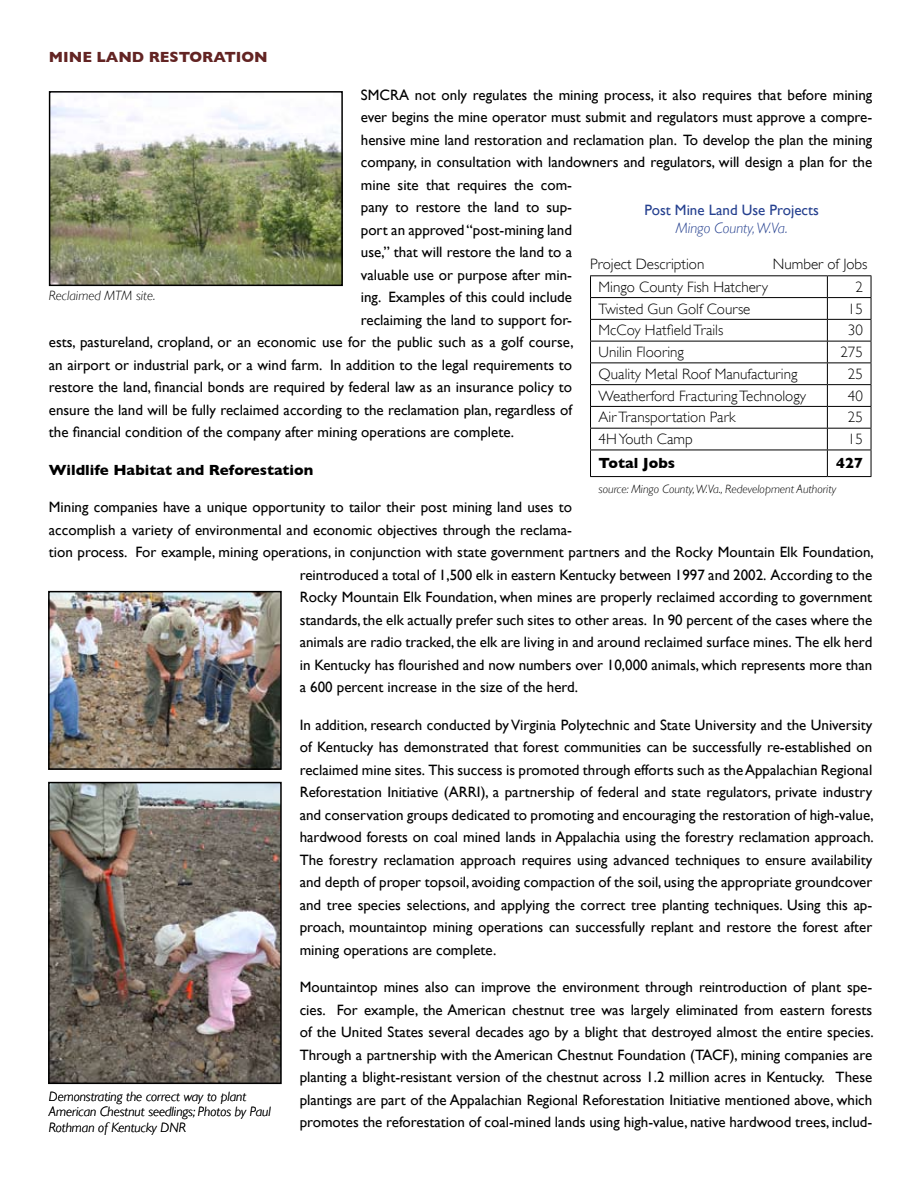
<style>
.page{position:relative;width:918px;height:1188px;background:#fff}
.page>*{position:absolute;margin:0;border:0;box-sizing:border-box;transform-origin:0 0}
.t1{font:15px/22.5px "Gill Sans";color:#000;text-align:justify}
.t2{font:300 15px "Gill Sans";color:#000}
.t3{font:700 15px "Gill Sans";color:#000}
.t4{font:15px "Gill Sans";color:#25408f}
.t5{font:700 15px "Gill Sans";color:#632423}
.t6{font:italic 300 15px "Gill Sans";color:#25408f}
.t7{font:italic 300 13.5px/15.6px "Gill Sans";color:#000}
.t8{font:italic 300 12px "Gill Sans";color:#000}
</style>
<div class="page">
<hr style="left:590px;top:275px;width:237px;height:1px;background:#000">
<hr style="left:827px;top:275px;width:44px;height:1px;background:#000">
<hr style="left:590px;top:297px;width:237px;height:1px;background:#000">
<hr style="left:827px;top:297px;width:44px;height:1px;background:#000">
<hr style="left:590px;top:319px;width:237px;height:1px;background:#000">
<hr style="left:827px;top:319px;width:44px;height:1px;background:#000">
<hr style="left:590px;top:341px;width:237px;height:1px;background:#000">
<hr style="left:827px;top:341px;width:44px;height:1px;background:#000">
<hr style="left:590px;top:363px;width:237px;height:1px;background:#000">
<hr style="left:827px;top:363px;width:44px;height:1px;background:#000">
<hr style="left:590px;top:384px;width:237px;height:1px;background:#000">
<hr style="left:827px;top:384px;width:44px;height:1px;background:#000">
<hr style="left:590px;top:406px;width:237px;height:1px;background:#000">
<hr style="left:827px;top:406px;width:44px;height:1px;background:#000">
<hr style="left:590px;top:428px;width:237px;height:1px;background:#000">
<hr style="left:827px;top:428px;width:44px;height:1px;background:#000">
<hr style="left:590px;top:450px;width:237px;height:1px;background:#000">
<svg style="left:590px;top:276px;width:1px;height:200px"></svg>
<hr style="left:827px;top:450px;width:44px;height:1px;background:#000">
<svg style="left:827px;top:276px;width:1px;height:200px"></svg>
<svg style="left:871px;top:276px;width:1px;height:200px"></svg>
<hr style="left:590px;top:476px;width:237px;height:1px;background:#000">
<hr style="left:827px;top:476px;width:44px;height:1px;background:#000">
<img style="left:52px;top:105px;width:288px;height:178px">
<div style="left:49px;top:91px;width:294px;height:195px;border:2px solid #000"></div>
<img style="left:51px;top:785px;width:228px;height:296px">
<div style="left:48px;top:782px;width:234px;height:302px;border:2px solid #000"></div>
<img style="left:51px;top:594px;width:228px;height:173px">
<div style="left:48px;top:591px;width:234px;height:179px;border:2px solid #000"></div>
<p class="t5" style="left:49px;top:49px;width:220px">MINE LAND RESTORATION</p>
<p class="t1" style="left:361px;top:83px;width:513px">SMCRA not only regulates the mining process, it also requires that before mining</p>
<p class="t1" style="left:361px;top:106px;width:513px">ever begins the mine operator must submit and regulators must approve a compre-</p>
<p class="t1" style="left:361px;top:128px;width:513px">hensive mine land restoration and reclamation plan. To develop the plan the mining</p>
<p class="t1" style="left:361px;top:151px;width:513px">company, in consultation with landowners and regulators, will design a plan for the</p>
<p class="t1" style="left:361px;top:173px;width:213px">mine site that requires the com-</p>
<p class="t1" style="left:361px;top:196px;width:213px">pany to restore the land to sup-</p>
<p class="t1" style="left:361px;top:218px;width:213px">port an approved “post-mining land</p>
<p class="t1" style="left:361px;top:241px;width:213px">use,” that will restore the land to a</p>
<p class="t1" style="left:361px;top:263px;width:213px">valuable use or purpose after min-</p>
<p class="t1" style="left:361px;top:286px;width:213px">ing. Examples of this could include</p>
<p class="t1" style="left:361px;top:308px;width:213px">reclaiming the land to support for-</p>
<p class="t1" style="left:49px;top:331px;width:526px">ests, pastureland, cropland, or an economic use for the public such as a golf course,</p>
<p class="t1" style="left:49px;top:353px;width:525px">an airport or industrial park, or a wind farm. In addition to the legal requirements to</p>
<p class="t1" style="left:49px;top:376px;width:525px">restore the land, financial bonds are required by federal law as an insurance policy to</p>
<p class="t1" style="left:49px;top:398px;width:525px">ensure the land will be fully reclaimed according to the reclamation plan, regardless of</p>
<p class="t1" style="left:49px;top:421px;width:467px">the financial condition of the company after mining operations are complete.</p>
<p class="t3" style="left:49px;top:461px;width:266px">Wildlife Habitat and Reforestation</p>
<p class="t1" style="left:49px;top:496px;width:525px">Mining companies have a unique opportunity to tailor their post mining land uses to</p>
<p class="t1" style="left:49px;top:518px;width:525px">accomplish a variety of environmental and economic objectives through the reclama-</p>
<p class="t1" style="left:49px;top:541px;width:826px">tion process. For example, mining operations, in conjunction with state government partners and the Rocky Mountain Elk Foundation,</p>
<p class="t1" style="left:300px;top:563px;width:574px">reintroduced a total of 1,500 elk in eastern Kentucky between 1997 and 2002. According to the</p>
<p class="t1" style="left:300px;top:586px;width:574px">Rocky Mountain Elk Foundation, when mines are properly reclaimed according to government</p>
<p class="t1" style="left:300px;top:608px;width:574px">standards, the elk actually prefer such sites to other areas. In 90 percent of the cases where the</p>
<p class="t1" style="left:300px;top:631px;width:574px">animals are radio tracked, the elk are living in and around reclaimed surface mines. The elk herd</p>
<p class="t1" style="left:300px;top:653px;width:574px">in Kentucky has flourished and now numbers over 10,000 animals, which represents more than</p>
<p class="t1" style="left:300px;top:676px;width:280px">a 600 percent increase in the size of the herd.</p>
<p class="t1" style="left:300px;top:713px;width:576px">In addition, research conducted by Virginia Polytechnic and State University and the University of Kentucky has demonstrated that forest communities can be successfully re-established on reclaimed mine sites. This success is promoted through efforts such as the Appalachian Regional Reforestation Initiative (ARRI), a partnership of federal and state regulators, private industry and conservation groups dedicated to promoting and encouraging the restoration of high-value, hardwood forests on coal mined lands in Appalachia using the forestry reclamation approach.<br>The forestry reclamation approach requires using advanced techniques to ensure availability and depth of proper topsoil, avoiding compaction of the soil, using the appropriate groundcover and tree species selections, and applying the correct tree planting techniques. Using this ap&shy;proach, mountaintop mining operations can successfully replant and restore the forest after mining operations are complete.</p>
<p class="t1" style="left:300px;top:976px;width:576px">Mountaintop mines also can improve the environment through reintroduction of plant spe&shy;cies. For example, the American chestnut tree was largely eliminated from eastern forests of the United States several decades ago by a blight that destroyed almost the entire species.<br>Through a partnership with the American Chestnut Foundation (TACF), mining companies are planting a blight-resistant version of the chestnut across 1.2 million acres in Kentucky. These plantings are part of the Appalachian Regional Reforestation Initiative mentioned above, which promotes the reforestation of coal-mined lands using high-value, native hardwood trees, includ-</p>
<p class="t4" style="left:644px;top:202px;width:176px">Post Mine Land Use Projects</p>
<p class="t6" style="left:676px;top:220px;width:113px">Mingo County, W.Va.</p>
<p class="t2" style="left:590px;top:256px;width:116px">Project Description</p>
<p class="t2" style="left:773px;top:256px;width:96px">Number of Jobs</p>
<p class="t2" style="left:599px;top:278px;width:171px">Mingo County Fish Hatchery</p>
<p class="t2" style="left:855px;top:278px;width:9px">2</p>
<p class="t2" style="left:599px;top:300px;width:153px">Twisted Gun Golf Course</p>
<p class="t2" style="left:848px;top:300px;width:16px">15</p>
<p class="t2" style="left:599px;top:322px;width:126px">McCoy Hatfield Trails</p>
<p class="t2" style="left:848px;top:322px;width:16px">30</p>
<p class="t2" style="left:599px;top:344px;width:87px">Unilin Flooring</p>
<p class="t2" style="left:840px;top:344px;width:24px">275</p>
<p class="t2" style="left:599px;top:365px;width:200px">Quality Metal Roof Manufacturing</p>
<p class="t2" style="left:848px;top:365px;width:16px">25</p>
<p class="t2" style="left:599px;top:387px;width:209px">Weatherford Fracturing Technology</p>
<p class="t2" style="left:848px;top:387px;width:16px">40</p>
<p class="t2" style="left:599px;top:409px;width:139px">Air Transportation Park</p>
<p class="t2" style="left:848px;top:409px;width:16px">25</p>
<p class="t2" style="left:599px;top:431px;width:96px">4H Youth Camp</p>
<p class="t2" style="left:848px;top:431px;width:16px">15</p>
<p class="t3" style="left:599px;top:455px;width:78px">Total Jobs</p>
<p class="t3" style="left:836px;top:455px;width:28px">427</p>
<p class="t8" style="left:599px;top:483px;width:239px">source: Mingo County, W.Va., Redevelopment Authority</p>
<p class="t7" style="left:49px;top:288px;width:108px">Reclaimed MTM site.</p>
<p class="t7" style="left:49px;top:1089px;width:223px">Demonstrating the correct way to plant<br>American Chestnut seedlings; Photos by Paul<br>Rothman of Kentucky DNR</p>
</div>
